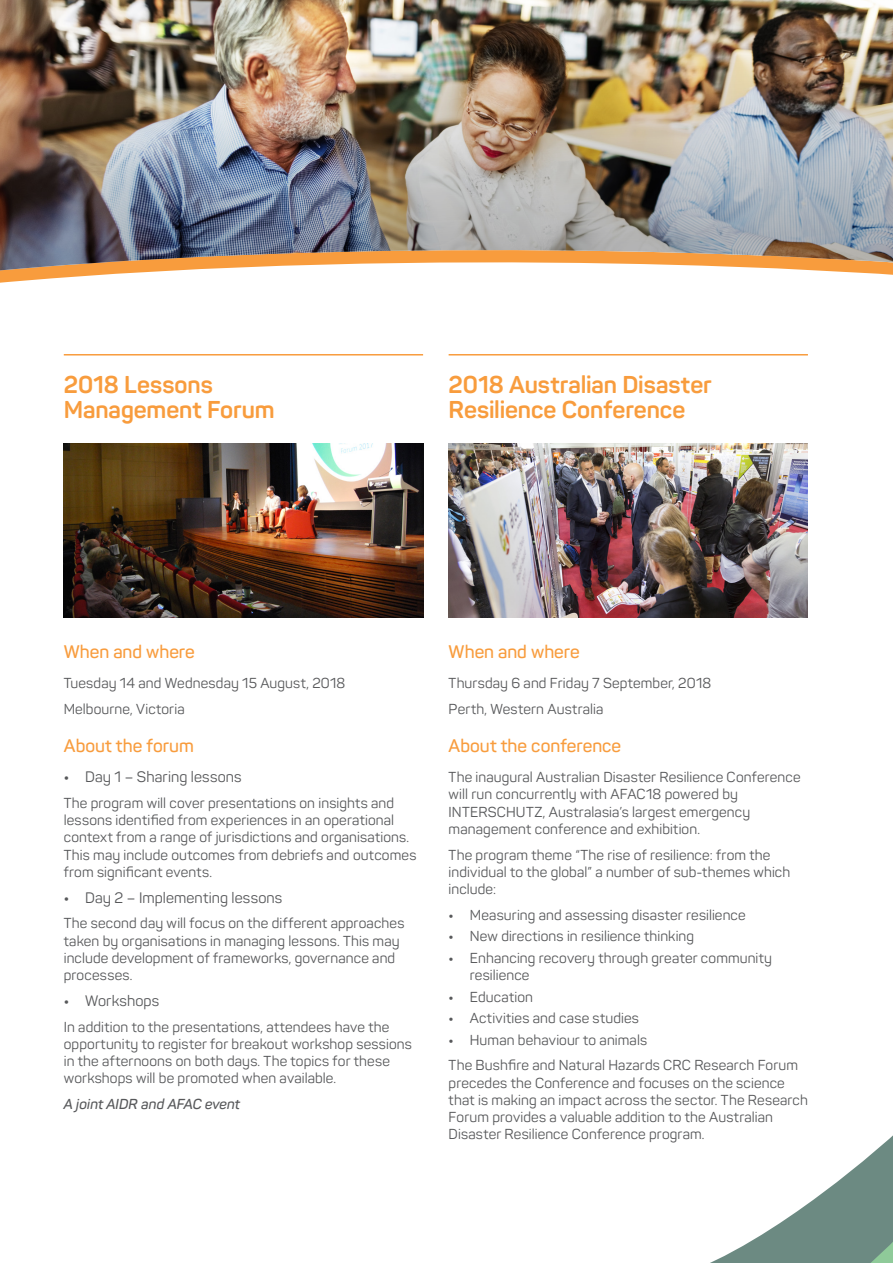
<style>
.page{position:relative;width:893px;height:1263px;background:#fff}
.page>*{position:absolute;margin:0;border:0;box-sizing:border-box;transform-origin:0 0}
.t1{font:700 24px/25.5px "Panton";letter-spacing:-.005em;color:#f89c3d}
.Heading_6_-_back_cov{font:600 18px "Panton";letter-spacing:-.005em;color:#f89c3d}
.t2{font:15px "Panton";letter-spacing:.005em;color:#57585a}
.t3{font:14.25px/17.2px "Panton";letter-spacing:.01em;color:#57585a}
.t4{font:italic 600 14.25px "Panton";letter-spacing:-.005em;color:#57585a}
.s1{font-weight:700}
</style>
<div class="page">
<img style="left:0;top:0;width:893px;height:272px">
<hr style="left:64px;top:354px;width:359px;height:1px;background:#f89c3d">
<hr style="left:449px;top:354px;width:359px;height:1px;background:#f89c3d">
<svg style="left:710px;top:1135px;width:183px;height:128px"></svg>
<img style="left:64px;top:444px;width:359px;height:174px">
<img style="left:449px;top:444px;width:359px;height:174px">
<p class="t1" style="left:64px;top:371px;width:213px">2018 Lessons<br>Management Forum</p>
<p class="t1" style="left:449px;top:371px;width:264px">2018 Australian Disaster<br>Resilience Conference</p>
<p class="Heading_6_-_back_cov" style="left:64px;top:641px;width:133px">When and where</p>
<p class="t3" style="left:64px;top:675px;width:283px">Tuesday 14 and Wednesday 15 August, 2018</p>
<p class="t3" style="left:64px;top:700px;width:122px">Melbourne, Victoria</p>
<p class="Heading_6_-_back_cov" style="left:64px;top:734px;width:132px">About the forum</p>
<p class="t2" style="left:64px;top:767px;width:179px"><span class="s1">•</span> Day 1 – Sharing lessons</p>
<p class="t3" style="left:64px;top:794px;width:354px">The program will cover presentations on insights and lessons identified from experiences in an operational context from a range of jurisdictions and organisations.<br>This may include outcomes from debriefs and outcomes from significant events.</p>
<p class="t2" style="left:64px;top:888px;width:220px"><span class="s1">•</span> Day 2 – Implementing lessons</p>
<p class="t3" style="left:64px;top:914px;width:342px">The second day will focus on the different approaches taken by organisations in managing lessons. This may include development of frameworks, governance and processes.</p>
<p class="t2" style="left:64px;top:991px;width:97px"><span class="s1">•</span> Workshops</p>
<p class="t3" style="left:64px;top:1018px;width:350px">In addition to the presentations, attendees have the opportunity to register for breakout workshop sessions in the afternoons on both days. The topics for these workshops will be promoted when available.</p>
<p class="t4" style="left:64px;top:1095px;width:178px">A joint AIDR and AFAC event</p>
<p class="Heading_6_-_back_cov" style="left:449px;top:641px;width:133px">When and where</p>
<p class="t3" style="left:449px;top:675px;width:264px">Thursday 6 and Friday 7 September, 2018</p>
<p class="t3" style="left:449px;top:700px;width:156px">Perth, Western Australia</p>
<p class="Heading_6_-_back_cov" style="left:449px;top:734px;width:174px">About the conference</p>
<p class="t3" style="left:449px;top:768px;width:354px">The inaugural Australian Disaster Resilience Conference will run concurrently with AFAC18 powered by INTERSCHUTZ, Australasia’s largest emergency management conference and exhibition.</p>
<p class="t3" style="left:449px;top:846px;width:343px">The program theme “The rise of resilience: from the individual to the global” a number of sub-themes which include:</p>
<p class="t3" style="left:449px;top:906px;width:299px"><span class="s1">•</span> Measuring and assessing disaster resilience</p>
<p class="t3" style="left:449px;top:927px;width:247px"><span class="s1">•</span> New directions in resilience thinking</p>
<p class="t3" style="left:470px;top:949px;width:304px;text-indent:-21px"><span class="s1">•</span> Enhancing recovery through greater community resilience</p>
<p class="t3" style="left:449px;top:988px;width:86px"><span class="s1">•</span> Education</p>
<p class="t3" style="left:449px;top:1009px;width:192px"><span class="s1">•</span> Activities and case studies</p>
<p class="t3" style="left:449px;top:1031px;width:200px"><span class="s1">•</span> Human behaviour to animals</p>
<p class="t3" style="left:449px;top:1056px;width:361px">The Bushfire and Natural Hazards CRC Research Forum precedes the Conference and focuses on the science that is making an impact across the sector. The Research Forum provides a valuable addition to the Australian Disaster Resilience Conference program.</p>
</div>
